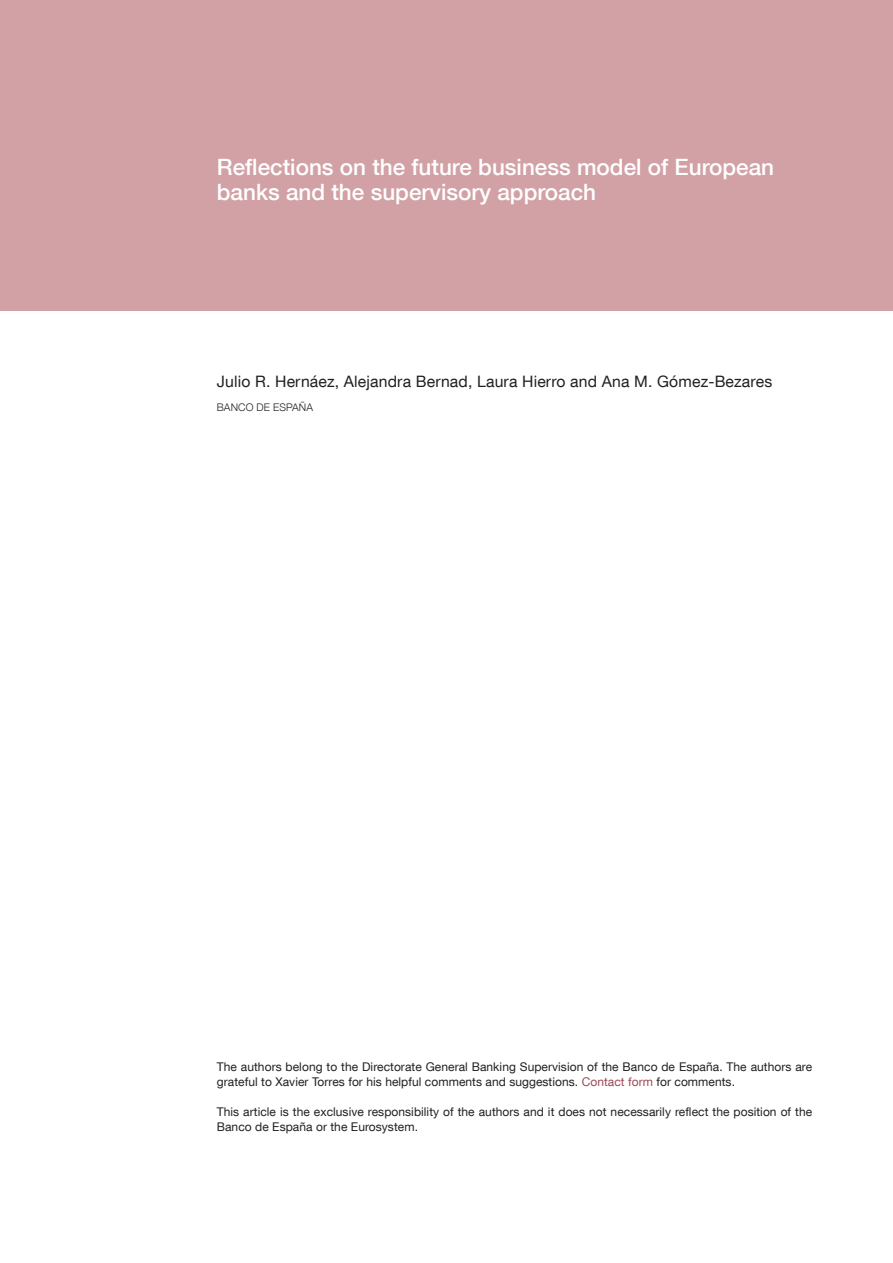
<style>
.page{position:relative;width:893px;height:1263px;background:#fff}
.page>*{position:absolute;margin:0;border:0;box-sizing:border-box;transform-origin:0 0}
.Título_presentación{font:500 22.5px/25.5px "Bd E Neue Helvetica";color:#fff}
.Portadilla_Autor{font:15.75px "Bd E Neue Helvetica";letter-spacing:.01em;color:#231f20}
.Portadilla_citas{font:12px/15px "Bd E Neue Helvetica";letter-spacing:.005em;color:#231f20}
.Portadilla_Instituci{font:300 10.5px "Bd E Neue Helvetica";letter-spacing:.01em;color:#231f20}
.s1{color:#9d4855}
</style>
<div class="page">
<div style="left:0;top:0;width:893px;height:310px;background:#d2a1a6"></div>
<h2 class="Título_presentación" style="left:217px;top:154px;width:559px">Reflections on the future business model of European banks and the supervisory approach</h2>
<p class="Portadilla_Autor" style="left:217px;top:371px;width:557px">Julio R. Hernáez, Alejandra Bernad, Laura Hierro and Ana M. Gómez-Bezares</p>
<p class="Portadilla_Instituci" style="left:217px;top:400px;width:98px">BANCO DE ESPAÑA</p>
<p class="Portadilla_citas" style="left:217px;top:1059px;width:597px">The authors belong to the Directorate General Banking Supervision of the Banco de España. The authors are grateful to Xavier Torres for his helpful comments and suggestions. <span class="s1">Contact form</span> for comments.</p>
<p class="Portadilla_citas" style="left:217px;top:1104px;width:597px">This article is the exclusive responsibility of the authors and it does not necessarily reflect the position of the<br>Banco de España or the Eurosystem.</p>
</div>
